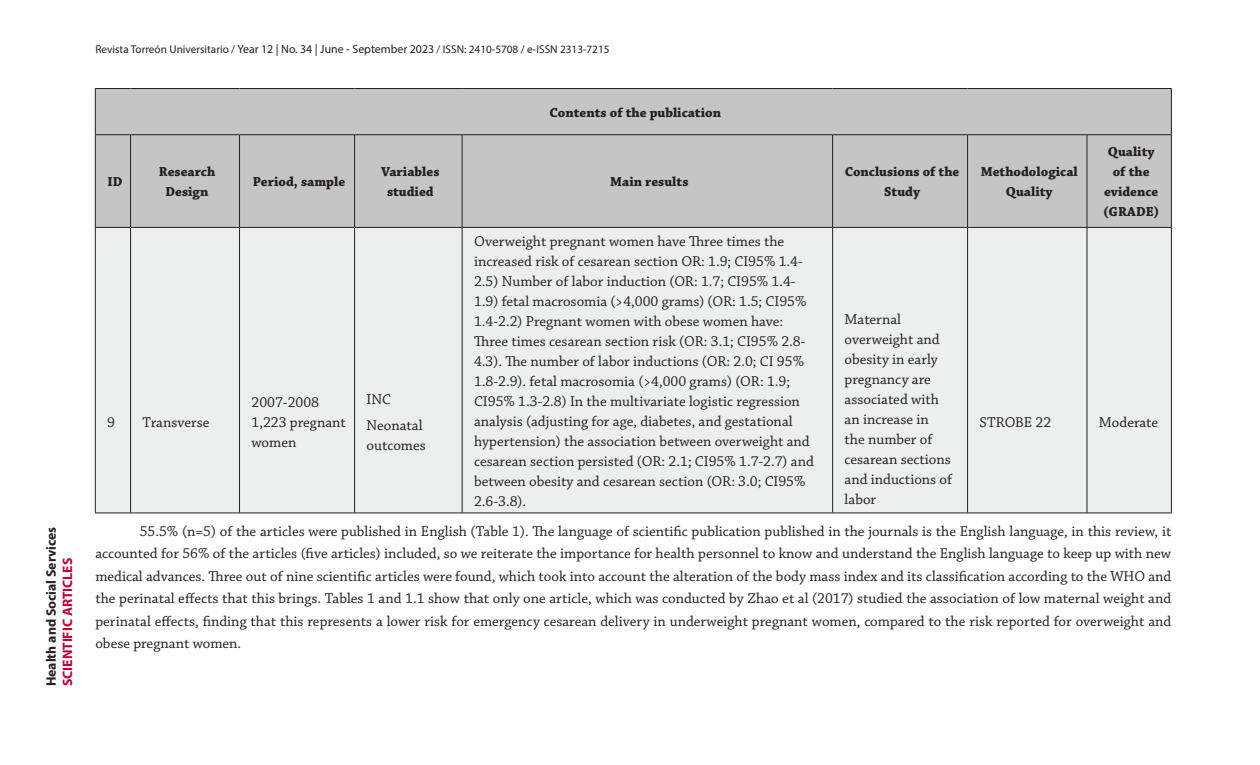
<style>
.page{position:relative;width:1260px;height:765px;background:#fff}
.page>*{position:absolute;margin:0;border:0;box-sizing:border-box;transform-origin:0 0}
.TablasTexto{font:15px/20px "Chaparral Pro";color:#231f20}
.Parrafo_chaparral{font:15px/22.5px "Chaparral Pro";color:#231f20;text-align:justify}
.TablasTitulos{font:700 13.75px/20px "Chaparral Pro";color:#231f20;text-align:center}
.t1{font:700 13.75px "Myriad Pro";color:#231f20}
.t2{font:700 13.75px "Myriad Pro";color:#b90335}
.t3{font:11.25px "Myriad Pro";color:#231f20}
.s1{font-size:11.88px}
</style>
<div class="page">
<div style="left:96px;top:89px;width:1075px;height:138px;background:#c6c5c6"></div>
<div style="left:96px;top:228px;width:1075px;height:285px;background:#edeeee"></div>
<hr style="left:95px;top:228px;width:1px;height:285px;background:#231f20">
<hr style="left:95px;top:513px;width:36px;height:1px;background:#231f20">
<hr style="left:130px;top:228px;width:1px;height:285px;background:#231f20">
<hr style="left:131px;top:513px;width:109px;height:1px;background:#231f20">
<hr style="left:239px;top:228px;width:1px;height:285px;background:#231f20">
<hr style="left:240px;top:513px;width:115px;height:1px;background:#231f20">
<hr style="left:354px;top:228px;width:1px;height:285px;background:#231f20">
<hr style="left:355px;top:513px;width:107px;height:1px;background:#231f20">
<hr style="left:462px;top:228px;width:1px;height:285px;background:#231f20">
<hr style="left:462px;top:513px;width:371px;height:1px;background:#231f20">
<hr style="left:832px;top:228px;width:1px;height:285px;background:#231f20">
<hr style="left:833px;top:513px;width:135px;height:1px;background:#231f20">
<hr style="left:967px;top:228px;width:1px;height:285px;background:#231f20">
<hr style="left:968px;top:513px;width:119px;height:1px;background:#231f20">
<hr style="left:1087px;top:228px;width:1px;height:285px;background:#231f20">
<hr style="left:1171px;top:228px;width:1px;height:285px;background:#231f20">
<hr style="left:1087px;top:513px;width:85px;height:1px;background:#231f20">
<hr style="left:95px;top:88px;width:36px;height:1px;background:#231f20">
<hr style="left:95px;top:89px;width:1px;height:45px;background:#231f20">
<hr style="left:131px;top:88px;width:109px;height:1px;background:#231f20">
<hr style="left:240px;top:88px;width:115px;height:1px;background:#231f20">
<hr style="left:355px;top:88px;width:107px;height:1px;background:#231f20">
<hr style="left:462px;top:88px;width:371px;height:1px;background:#231f20">
<hr style="left:833px;top:88px;width:135px;height:1px;background:#231f20">
<hr style="left:968px;top:88px;width:119px;height:1px;background:#231f20">
<hr style="left:1087px;top:88px;width:85px;height:1px;background:#231f20">
<hr style="left:1171px;top:89px;width:1px;height:45px;background:#231f20">
<hr style="left:95px;top:134px;width:36px;height:1px;background:#231f20">
<hr style="left:95px;top:135px;width:1px;height:92px;background:#231f20">
<hr style="left:95px;top:227px;width:36px;height:1px;background:#231f20">
<hr style="left:131px;top:134px;width:109px;height:1px;background:#231f20">
<hr style="left:130px;top:135px;width:1px;height:92px;background:#231f20">
<hr style="left:131px;top:227px;width:109px;height:1px;background:#231f20">
<hr style="left:240px;top:134px;width:115px;height:1px;background:#231f20">
<hr style="left:239px;top:135px;width:1px;height:92px;background:#231f20">
<hr style="left:240px;top:227px;width:115px;height:1px;background:#231f20">
<hr style="left:355px;top:134px;width:107px;height:1px;background:#231f20">
<hr style="left:354px;top:135px;width:1px;height:92px;background:#231f20">
<hr style="left:355px;top:227px;width:107px;height:1px;background:#231f20">
<hr style="left:462px;top:134px;width:371px;height:1px;background:#231f20">
<hr style="left:462px;top:135px;width:1px;height:92px;background:#231f20">
<hr style="left:462px;top:227px;width:371px;height:1px;background:#231f20">
<hr style="left:833px;top:134px;width:135px;height:1px;background:#231f20">
<hr style="left:832px;top:135px;width:1px;height:92px;background:#231f20">
<hr style="left:833px;top:227px;width:135px;height:1px;background:#231f20">
<hr style="left:968px;top:134px;width:119px;height:1px;background:#231f20">
<hr style="left:967px;top:135px;width:1px;height:92px;background:#231f20">
<hr style="left:968px;top:227px;width:119px;height:1px;background:#231f20">
<hr style="left:1087px;top:134px;width:85px;height:1px;background:#231f20">
<hr style="left:1087px;top:135px;width:1px;height:92px;background:#231f20">
<hr style="left:1171px;top:135px;width:1px;height:92px;background:#231f20">
<hr style="left:1087px;top:227px;width:85px;height:1px;background:#231f20">
<p class="t1" style="left:42px;top:686px;width:161px;rotate:-90deg">Health and Social Services</p>
<p class="t2" style="left:59px;top:686px;width:130px;rotate:-90deg">SCIENTIFIC ARTICLES</p>
<p class="t3" style="left:95px;top:42px;width:516px">Revista Torreón Universitario / <span class="s1">Year 12 | No. 34 | June - September 2023</span> / ISSN: 2410-5708 / e-ISSN 2313-7215</p>
<p class="TablasTitulos" style="left:550px;top:103px;width:173px">Contents of the publication</p>
<p class="TablasTitulos" style="left:107px;top:172px;width:17px">ID</p>
<p class="TablasTitulos" style="left:159px;top:162px;width:58px">Research<br>Design</p>
<p class="TablasTitulos" style="left:253px;top:172px;width:94px">Period, sample</p>
<p class="TablasTitulos" style="left:381px;top:162px;width:60px">Variables studied</p>
<p class="TablasTitulos" style="left:610px;top:172px;width:80px">Main results</p>
<p class="TablasTitulos" style="left:845px;top:162px;width:116px">Conclusions of the<br>Study</p>
<p class="TablasTitulos" style="left:981px;top:162px;width:99px">Methodological<br>Quality</p>
<p class="TablasTitulos" style="left:1103px;top:142px;width:58px">Quality of the evidence (GRADE)</p>
<p class="TablasTexto" style="left:107px;top:413px;width:9px">9</p>
<p class="TablasTexto" style="left:143px;top:413px;width:68px">Transverse</p>
<p class="TablasTexto" style="left:252px;top:393px;width:96px">2007-2008<br>1,223 pregnant women</p>
<p class="TablasTexto" style="left:367px;top:390px;width:26px">INC</p>
<p class="TablasTexto" style="left:367px;top:416px;width:61px">Neonatal outcomes</p>
<p class="TablasTexto" style="left:474px;top:232px;width:341px">Overweight pregnant women have Three times the increased risk of cesarean section OR: 1.9; CI95% 1.4- 2.5) Number of labor induction (OR: 1.7; CI95% 1.4- 1.9) fetal macrosomia (&gt;4,000 grams) (OR: 1.5; CI95% 1.4-2.2) Pregnant women with obese women have:<br>Three times cesarean section risk (OR: 3.1; CI95% 2.8- 4.3). The number of labor inductions (OR: 2.0; CI 95% 1.8-2.9). fetal macrosomia (&gt;4,000 grams) (OR: 1.9; CI95% 1.3-2.8) In the multivariate logistic regression analysis (adjusting for age, diabetes, and gestational hypertension) the association between overweight and cesarean section persisted (OR: 2.1; CI95% 1.7-2.7) and between obesity and cesarean section (OR: 3.0; CI95% 2.6-3.8).</p>
<p class="TablasTexto" style="left:845px;top:310px;width:109px">Maternal overweight and obesity in early pregnancy are associated with an increase in the number of cesarean sections and inductions of labor</p>
<p class="TablasTexto" style="left:980px;top:413px;width:73px">STROBE 22</p>
<p class="TablasTexto" style="left:1099px;top:413px;width:61px">Moderate</p>
<p class="Parrafo_chaparral" style="left:95px;top:520px;width:1078px;text-indent:44px">55.5% (n=5) of the articles were published in English (Table 1). The language of scientific publication published in the journals is the English language, in this review, it accounted for 56% of the articles (five articles) included, so we reiterate the importance for health personnel to know and understand the English language to keep up with new medical advances. Three out of nine scientific articles were found, which took into account the alteration of the body mass index and its classification according to the WHO and the perinatal effects that this brings. Tables 1 and 1.1 show that only one article, which was conducted by Zhao et al (2017) studied the association of low maternal weight and perinatal effects, finding that this represents a lower risk for emergency cesarean delivery in underweight pregnant women, compared to the risk reported for overweight and obese pregnant women.</p>
</div>
